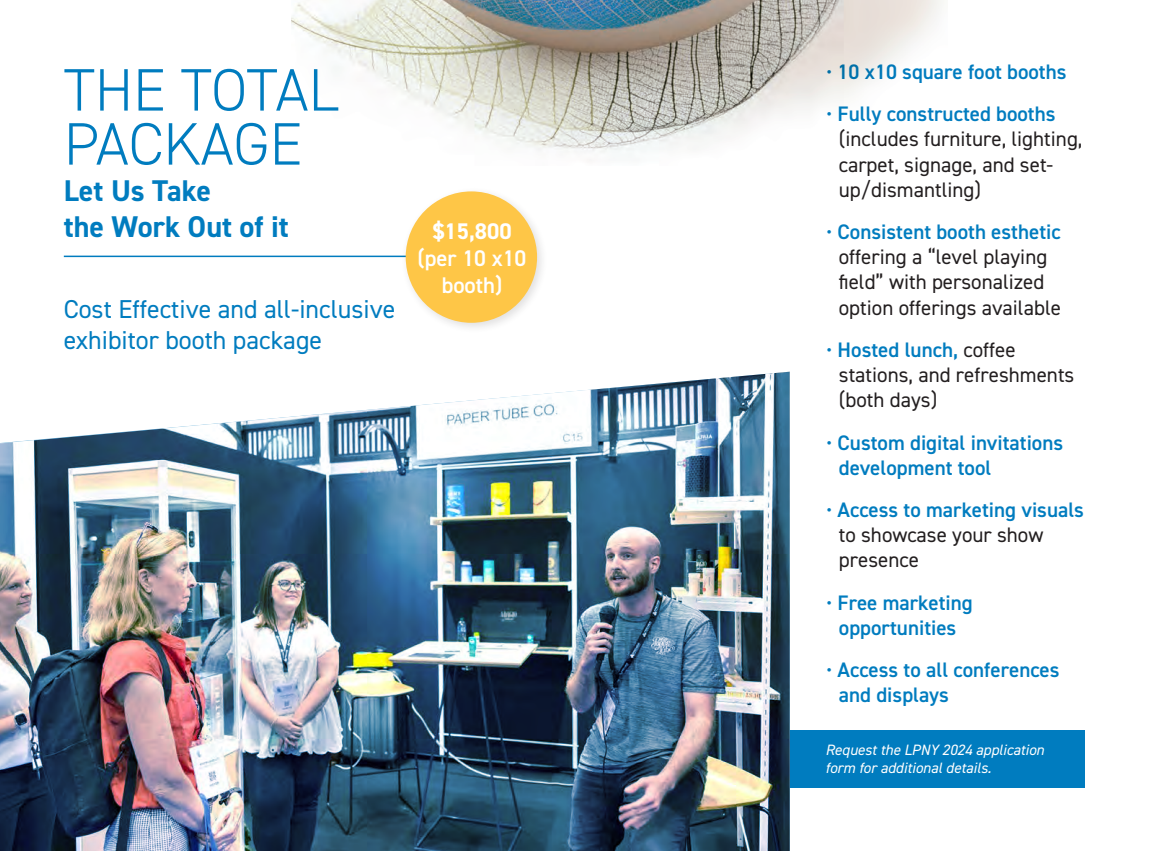
<style>
.page{position:relative;width:1149px;height:851px;background:#fff}
.page>*{position:absolute;margin:0;border:0;box-sizing:border-box;transform-origin:0 0}
.t1{font:300 60px "DIN2014";color:#007cbf}
.t2{font:700 30px/36px "DIN2014";color:#007cbf}
.t3{font:25.95px/31px "DIN2014";color:#007cbf}
.t4{font:600 22.65px/27.2px "DIN2014";color:#fff;text-align:center}
.t5{font:21px/25.2px "DIN2014";color:#231f20}
.t6{font:600 21px/25.2px "DIN2014";color:#007cbf}
.t7{font:italic 15px/18px "DIN2014";color:#fff}
.s1{font-weight:700}
.s2{font-weight:400}
.s3{color:#007cbf}
.s4{font-weight:600;color:#007cbf}
</style>
<div class="page">
<hr style="left:64px;top:255px;width:377px;height:2px;background:#007cbf">
<div style="left:789px;top:730px;width:295px;height:57px;background:#007cbf"></div>
<img style="left:292px;top:0;width:650px;height:152px">
<div style="left:400px;top:186px;width:148px;height:147px;background:#231f20;opacity:.14"></div>
<div style="left:405px;top:191px;width:132px;height:132px;background:#fec647;border-radius:50%"></div>
<img style="left:0;top:371px;width:789px;height:479px">
<p class="t1" style="left:64px;top:53px;width:276px">THE TOTAL</p>
<p class="t1" style="left:64px;top:107px;width:240px">PACKAGE</p>
<p class="t2" style="left:64px;top:172px;width:226px">Let Us Take<br>the Work Out of it</p>
<p class="t3" style="left:64px;top:293px;width:333px">Cost Effective and all-inclusive exhibitor booth package</p>
<p class="t4" style="left:417px;top:217px;width:110px"><span class="s1">$15,800 </span>(per 10 x10 booth)</p>
<p class="t6" style="left:825px;top:59px;width:242px"><span class="s2">•</span> 10 x10 square foot booths</p>
<p class="t5" style="left:838px;top:101px;width:245px;text-indent:-13px"><span class="s3">•</span> <span class="s4">Fully constructed booths </span>(includes furniture, lighting, carpet, signage, and set&shy;up/dismantling)</p>
<p class="t5" style="left:838px;top:219px;width:223px;text-indent:-13px"><span class="s3">•</span> <span class="s4">Consistent booth esthetic </span>offering a “level playing field” with personalized option offerings available</p>
<p class="t5" style="left:838px;top:336px;width:237px;text-indent:-13px"><span class="s3">•</span> <span class="s4">Hosted lunch,</span> coffee stations, and refreshments (both days)</p>
<p class="t6" style="left:838px;top:429px;width:226px;text-indent:-13px"><span class="s2">•</span> Custom digital invitations development tool</p>
<p class="t5" style="left:838px;top:496px;width:246px;text-indent:-13px"><span class="s3">•</span> <span class="s4">Access to marketing visuals </span>to showcase your show presence</p>
<p class="t6" style="left:825px;top:589px;width:148px;text-align:center"><span class="s2">•</span> Free marketing opportunities</p>
<p class="t6" style="left:838px;top:656px;width:222px;text-indent:-13px"><span class="s2">•</span> Access to all conferences and displays</p>
<p class="t7" style="left:825px;top:740px;width:220px">Request the LPNY 2024 application form for additional details.</p>
</div>
